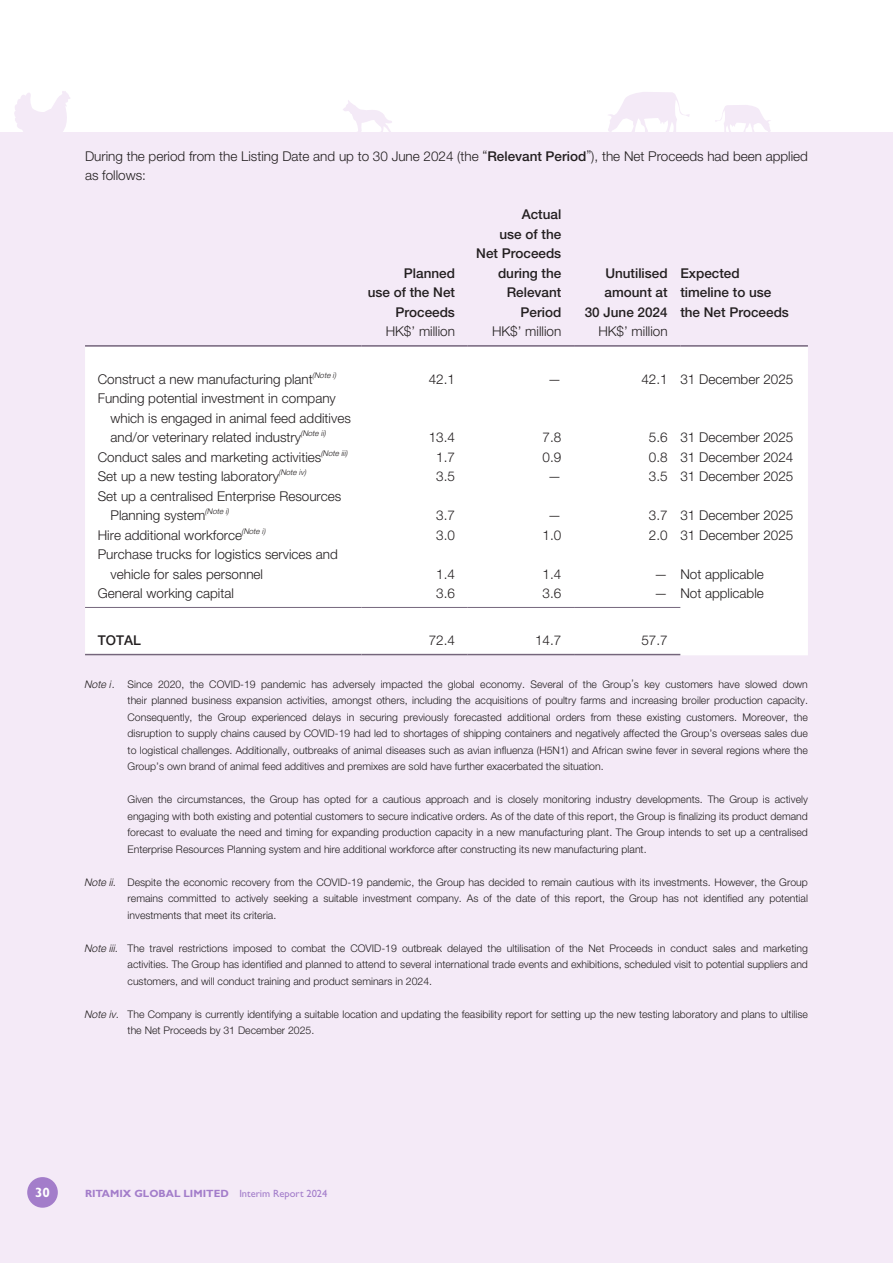
<style>
.page{position:relative;width:893px;height:1263px;background:#fff}
.page>*{position:absolute;margin:0;border:0;box-sizing:border-box;transform-origin:0 0}
.t1{font:300 13.5px/19.5px "Helvetica Neue LT Std";color:#231f20}
.t2{font:500 13.5px/19.5px "Helvetica Neue LT Std";color:#231f20;text-align:right}
.t3{font:700 13.5px "Gill Sans Std";color:#fff}
.t4{font:300 10.5px/16.5px "Helvetica Neue LT Std";color:#231f20;text-align:justify}
.t5{font:700 10.5px "Gill Sans Std";color:#a37dca}
.s1{font-weight:500}
.s2{font-style:italic}
.s3{font-weight:400}
</style>
<div class="page">
<div style="left:0;top:132px;width:893px;height:1131px;background:#f4eaf7"></div>
<svg style="left:14px;top:91px;width:56px;height:41px"></svg>
<svg style="left:608px;top:92px;width:82px;height:40px"></svg>
<svg style="left:715px;top:105px;width:56px;height:27px"></svg>
<svg style="left:343px;top:100px;width:49px;height:32px"></svg>
<div style="left:27px;top:1177px;width:31px;height:31px;background:#a37dca;border-radius:50%"></div>
<div style="left:85px;top:347px;width:723px;height:308px;background:#fff"></div>
<hr style="left:85px;top:345px;width:276px;height:2px;background:#75667c">
<hr style="left:361px;top:345px;width:107px;height:2px;background:#75667c">
<hr style="left:468px;top:345px;width:106px;height:2px;background:#75667c">
<hr style="left:574px;top:345px;width:106px;height:2px;background:#75667c">
<hr style="left:680px;top:345px;width:128px;height:2px;background:#75667c">
<hr style="left:85px;top:607px;width:276px;height:1px;background:#75667c">
<hr style="left:361px;top:607px;width:107px;height:1px;background:#75667c">
<hr style="left:468px;top:607px;width:106px;height:1px;background:#75667c">
<hr style="left:574px;top:607px;width:106px;height:1px;background:#75667c">
<hr style="left:85px;top:654px;width:276px;height:1px;background:#75667c">
<hr style="left:361px;top:654px;width:107px;height:1px;background:#75667c">
<hr style="left:468px;top:654px;width:106px;height:1px;background:#75667c">
<hr style="left:574px;top:654px;width:106px;height:1px;background:#75667c">
<p class="t1" style="left:85px;top:146px;width:724px">During the period from the Listing Date and up to 30 June 2024 (the “<span class="s1">Relevant Period</span>”), the Net Proceeds had been applied as follows:</p>
<p class="t2" style="left:368px;top:263px;width:89px">Planned<br>use of the Net<br>Proceeds</p>
<p class="t2" style="left:476px;top:205px;width:87px">Actual<br>use of the<br>Net Proceeds during the<br>Relevant<br>Period</p>
<p class="t2" style="left:585px;top:263px;width:84px">Unutilised amount at<br>30 June 2024</p>
<p class="t2" style="left:680px;top:263px;width:110px;text-align:left">Expected timeline to use the Net Proceeds</p>
<p class="t1" style="left:386px;top:321px;width:71px">HK$’ million</p>
<p class="t1" style="left:492px;top:321px;width:71px">HK$’ million</p>
<p class="t1" style="left:598px;top:321px;width:71px">HK$’ million</p>
<p class="t1" style="left:98px;top:369px;width:240px">Construct a new manufacturing plant<sup>(Note</sup> <sup>i)</sup></p>
<p class="t1" style="left:429px;top:369px;width:28px">42.1</p>
<p class="t1" style="left:548px;top:369px;width:15px">—</p>
<p class="t1" style="left:641px;top:369px;width:154px">42.1 31 December 2025</p>
<p class="t1" style="left:111px;top:389px;width:242px;text-indent:-13px">Funding potential investment in company which is engaged in animal feed additives and/or veterinary related industry<sup>(Note</sup> <sup>ii)</sup></p>
<p class="t1" style="left:429px;top:428px;width:28px">13.4</p>
<p class="t1" style="left:542px;top:428px;width:20px">7.8</p>
<p class="t1" style="left:649px;top:428px;width:146px">5.6 31 December 2025</p>
<p class="t1" style="left:98px;top:447px;width:251px">Conduct sales and marketing activities<sup>(Note</sup> <sup>iii)</sup></p>
<p class="t1" style="left:436px;top:447px;width:20px">1.7</p>
<p class="t1" style="left:542px;top:447px;width:20px">0.9</p>
<p class="t1" style="left:649px;top:447px;width:146px">0.8 31 December 2024</p>
<p class="t1" style="left:98px;top:467px;width:210px">Set up a new testing laboratory<sup>(Note</sup> <sup>iv)</sup></p>
<p class="t1" style="left:436px;top:467px;width:20px">3.5</p>
<p class="t1" style="left:548px;top:467px;width:15px">—</p>
<p class="t1" style="left:649px;top:467px;width:146px">3.5 31 December 2025</p>
<p class="t1" style="left:111px;top:486px;width:232px;text-indent:-13px">Set up a centralised Enterprise Resources<br>Planning system<sup>(Note</sup> <sup>i)</sup></p>
<p class="t1" style="left:436px;top:506px;width:20px">3.7</p>
<p class="t1" style="left:548px;top:506px;width:15px">—</p>
<p class="t1" style="left:649px;top:506px;width:146px">3.7 31 December 2025</p>
<p class="t1" style="left:98px;top:525px;width:169px">Hire additional workforce<sup>(Note</sup> <sup>i)</sup></p>
<p class="t1" style="left:436px;top:525px;width:20px">3.0</p>
<p class="t1" style="left:542px;top:525px;width:20px">1.0</p>
<p class="t1" style="left:649px;top:525px;width:146px">2.0 31 December 2025</p>
<p class="t1" style="left:111px;top:545px;width:229px;text-indent:-13px">Purchase trucks for logistics services and vehicle for sales personnel</p>
<p class="t1" style="left:436px;top:564px;width:20px">1.4</p>
<p class="t1" style="left:542px;top:564px;width:20px">1.4</p>
<p class="t1" style="left:654px;top:564px;width:111px">— Not applicable</p>
<p class="t1" style="left:98px;top:584px;width:138px">General working capital</p>
<p class="t1" style="left:436px;top:584px;width:20px">3.6</p>
<p class="t1" style="left:542px;top:584px;width:20px">3.6</p>
<p class="t1" style="left:654px;top:584px;width:111px">— Not applicable</p>
<p class="t2" style="left:98px;top:630px;width:45px">TOTAL</p>
<p class="t1" style="left:429px;top:630px;width:28px">72.4</p>
<p class="t1" style="left:535px;top:630px;width:28px">14.7</p>
<p class="t1" style="left:641px;top:630px;width:28px">57.7</p>
<p class="t4" style="left:128px;top:676px;width:682px;text-indent:-43px"><span class="s2">Note i</span>. Since 2020, the COVID-19 pandemic has adversely impacted the global economy. Several of the Group’s key customers have slowed down their planned business expansion activities, amongst others, including the acquisitions of poultry farms and increasing broiler production capacity.<br>Consequently, the Group experienced delays in securing previously forecasted additional orders from these existing customers. Moreover, the disruption to supply chains caused by COVID-19 had led to shortages of shipping containers and negatively affected the Group’s overseas sales due to logistical challenges. Additionally, outbreaks of animal diseases such as avian influenza (H5N1) and African swine fever in several regions where the Group’s own brand of animal feed additives and premixes are sold have further exacerbated the situation.</p>
<p class="t4" style="left:128px;top:791px;width:682px">Given the circumstances, the Group has opted for a cautious approach and is closely monitoring industry developments. The Group is actively engaging with both existing and potential customers to secure indicative orders. As of the date of this report, the Group is finalizing its product demand forecast to evaluate the need and timing for expanding production capacity in a new manufacturing plant. The Group intends to set up a centralised Enterprise Resources Planning system and hire additional workforce after constructing its new manufacturing plant.</p>
<p class="t4" style="left:128px;top:874px;width:682px;text-indent:-43px"><span class="s2">Note ii.</span> Despite the economic recovery from the COVID-19 pandemic, the Group has decided to remain cautious with its investments. However, the Group remains committed to actively seeking a suitable investment company. As of the date of this report, the Group has not identified any potential investments that meet its criteria.</p>
<p class="t4" style="left:128px;top:940px;width:682px;text-indent:-43px"><span class="s2">Note iii.</span> The travel restrictions imposed to combat the COVID-19 outbreak delayed the ultilisation of the Net Proceeds in conduct sales and marketing activities. The Group has identified and planned to attend to several international trade events and exhibitions, scheduled visit to potential suppliers and customers, and will conduct training and product seminars in 2024.</p>
<p class="t4" style="left:128px;top:1006px;width:682px;text-indent:-43px"><span class="s2">Note iv.</span> The Company is currently identifying a suitable location and updating the feasibility report for setting up the new testing laboratory and plans to ultilise the Net Proceeds by 31 December 2025.</p>
<p class="t3" style="left:35px;top:1184px;width:16px">30</p>
<p class="t5" style="left:85px;top:1187px;width:244px">RITAMIX GLOBAL LIMITED <span class="s3">Interim Report 2024</span></p>
</div>
